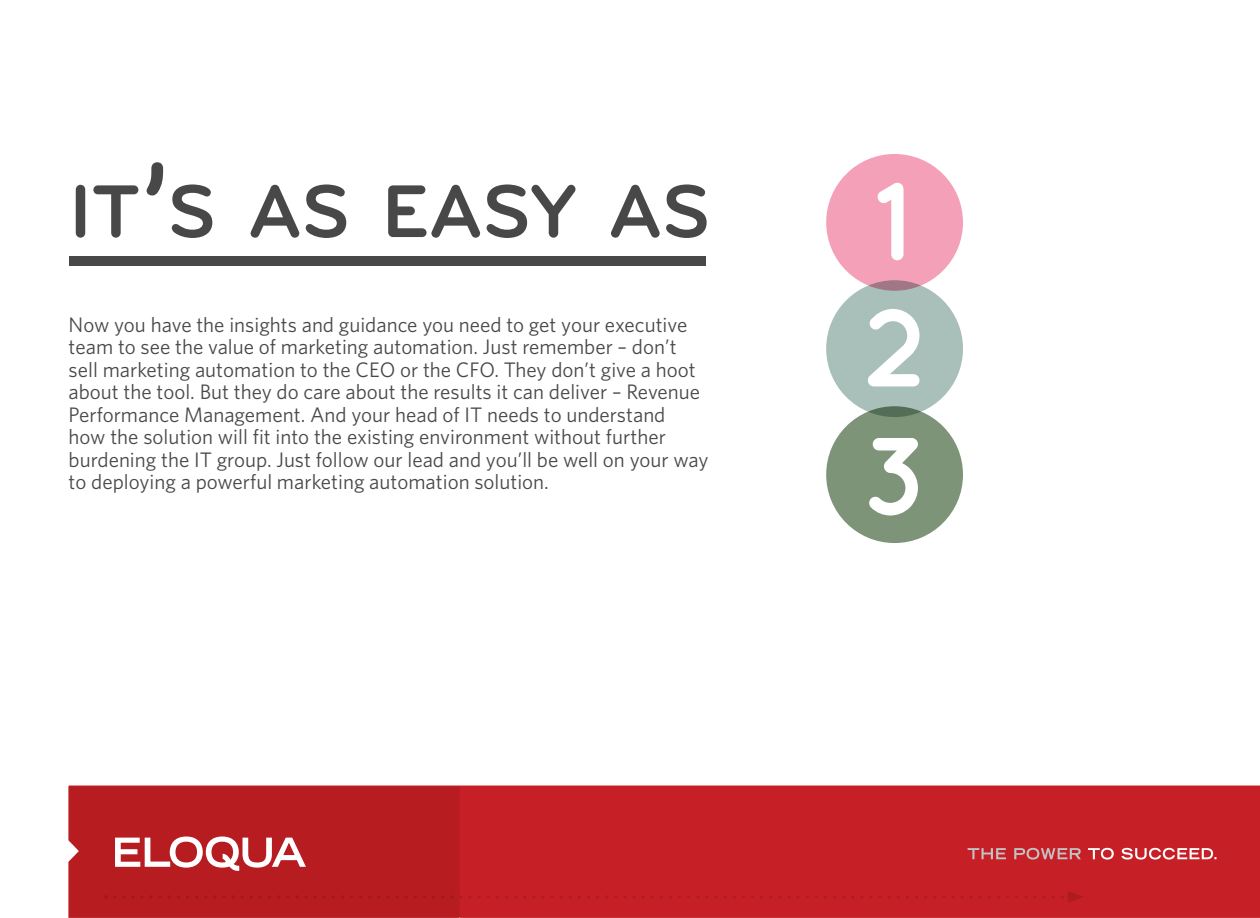
<style>
.page{position:relative;width:1260px;height:918px;background:#fff}
.page>*{position:absolute;margin:0;border:0;box-sizing:border-box;transform-origin:0 0}
.t1{font:700 110.7px/127.6px "Quicksand";color:#fff}
.t2{font:700 77.55px "Bryant";letter-spacing:-.005em;color:#494848}
.t3{font:21px/22.5px "Whitney HTF";color:#494848}
.s1{font-size:110.7px}
</style>
<div class="page">
<div style="left:69px;top:256px;width:637px;height:10px;background:#494848"></div>
<div style="left:460px;top:786px;width:800px;height:132px;background:#c62026"></div>
<svg style="left:1088px;top:848px;width:128px;height:12px"></svg>
<svg style="left:968px;top:848px;width:113px;height:12px"></svg>
<div style="left:69px;top:786px;width:391px;height:132px;background:#b61c20"></div>
<svg style="left:115px;top:837px;width:191px;height:34px"></svg>
<div style="left:826px;top:406px;width:137px;height:137px;background:#7d9478;border-radius:50%"></div>
<div style="left:826px;top:154px;width:137px;height:137px;background:#f5a0b9;border-radius:50%"></div>
<div style="left:826px;top:280px;width:137px;height:137px;background:#a8bfba;border-radius:50%"></div>
<h2 class="t2" style="left:69px;top:163px;width:643px">IT<span class="s1">’</span>S AS EASY AS</h2>
<p class="t3" style="left:69px;top:313px;width:642px">Now you have the insights and guidance you need to get your executive team to see the value of marketing automation. Just remember – don’t sell marketing automation to the CEO or the CFO. They don’t give a hoot about the tool. But they do care about the results it can deliver – Revenue Performance Management. And your head of IT needs to understand<br>how the solution will fit into the existing environment without further burdening the IT group. Just follow our lead and you’ll be well on your way to deploying a powerful marketing automation solution.</p>
<h1 class="t1" style="left:861px;top:154px;width:69px">1<br>2<br>3</h1>
</div>
